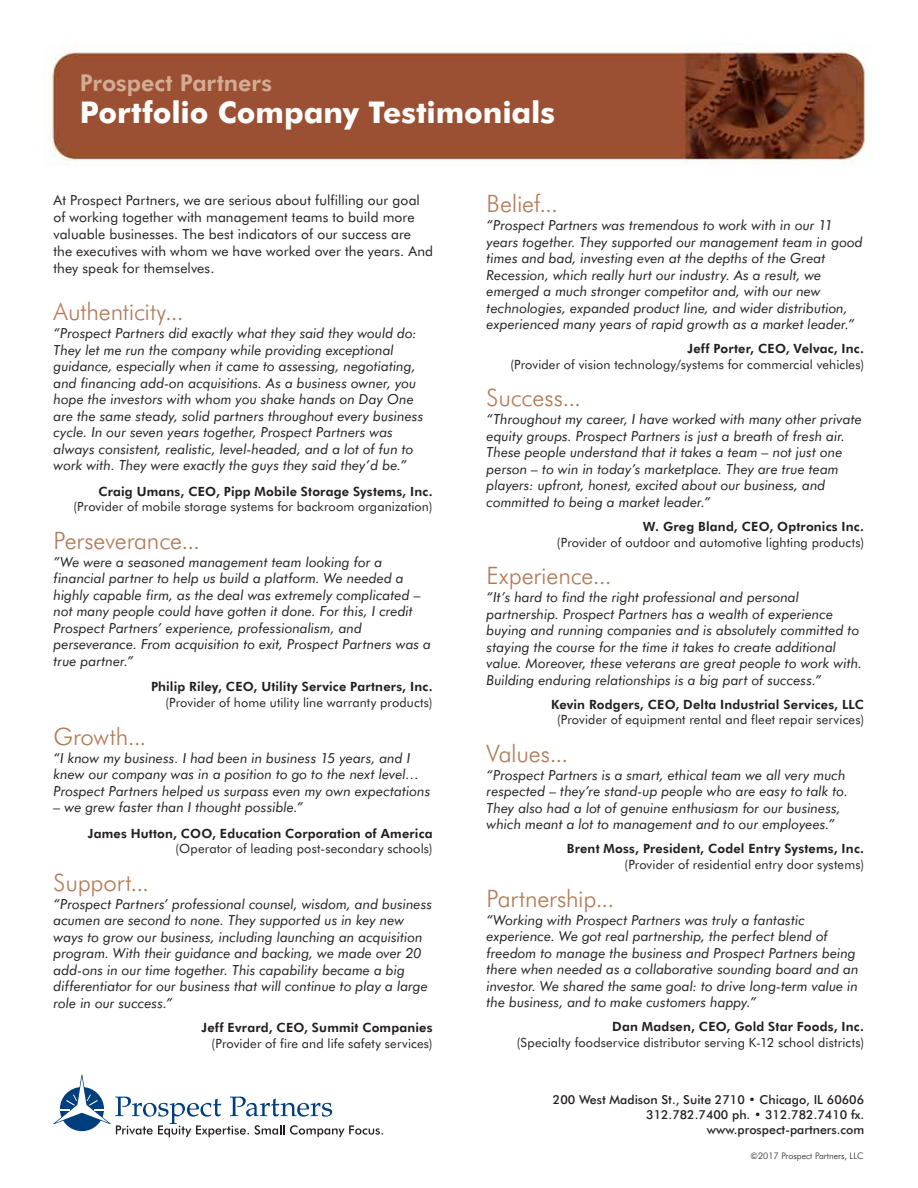
<style>
.page{position:relative;width:918px;height:1188px;background:#fff}
.page>*{position:absolute;margin:0;border:0;box-sizing:border-box;transform-origin:0 0}
.t1{font:700 30px "Futura BT";letter-spacing:-.005em;color:#fff}
.t2{font:300 24px "Futura BT";letter-spacing:-.005em;color:#b37b57}
.t3{font:800 23.25px "Futura BT";color:#d4ac94}
.t4{font:italic 13.8px/16.5px "Futura BT";color:#231f20}
.t5{font:13.8px/16.8px "Futura BT";letter-spacing:.01em;color:#231f20}
.t6{font:12.75px "Futura BT";letter-spacing:.01em;color:#231f20}
.t7{font:800 12.75px "Futura BT";letter-spacing:.015em;color:#231f20}
.t8{font:500 12.3px/15px "Futura BT";color:#231f20;text-align:right}
.t9{font:300 9px "Futura BT";color:#231f20}
.s1{font-weight:400}
</style>
<div class="page">
<img style="left:51px;top:44px;width:822px;height:120px">
<svg style="left:53px;top:1075px;width:330px;height:62px"></svg>
<h3 class="t3" style="left:80px;top:69px;width:194px">Prospect Partners</h3>
<h1 class="t1" style="left:80px;top:94px;width:477px">Portfolio Company Testimonials</h1>
<p class="t5" style="left:54px;top:192px;width:381px">At Prospect Partners, we are serious about fulfilling our goal of working together with management teams to build more valuable businesses. The best indicators of our success are the executives with whom we have worked over the years. And they speak for themselves.</p>
<h2 class="t2" style="left:54px;top:297px;width:132px">Authenticity...</h2>
<p class="t4" style="left:54px;top:325px;width:371px">“Prospect Partners did exactly what they said they would do:<br>They let me run the company while providing exceptional guidance, especially when it came to assessing, negotiating, and financing add-on acquisitions. As a business owner, you hope the investors with whom you shake hands on Day One are the same steady, solid partners throughout every business cycle. In our seven years together, Prospect Partners was always consistent, realistic, level-headed, and a lot of fun to work with. They were exactly the guys they said they’d be.”</p>
<p class="t7" style="left:99px;top:483px;width:336px">Craig Umans, CEO, Pipp Mobile Storage Systems, Inc.</p>
<p class="t6" style="left:74px;top:499px;width:361px">(Provider of mobile storage systems for backroom organization)</p>
<h2 class="t2" style="left:54px;top:526px;width:148px">Perseverance...</h2>
<p class="t4" style="left:54px;top:554px;width:379px">”We were a seasoned management team looking for a financial partner to help us build a platform. We needed a highly capable firm, as the deal was extremely complicated – not many people could have gotten it done. For this, I credit Prospect Partners’ experience, professionalism, and perseverance. From acquisition to exit, Prospect Partners was a true partner.”</p>
<p class="t7" style="left:151px;top:679px;width:283px">Philip Riley, CEO, Utility Service Partners, Inc.</p>
<p class="t6" style="left:165px;top:695px;width:269px">(Provider of home utility line warranty products)</p>
<h2 class="t2" style="left:54px;top:721px;width:94px">Growth...</h2>
<p class="t4" style="left:54px;top:749px;width:378px">“I know my business. I had been in business 15 years, and I knew our company was in a position to go to the next level…<br>Prospect Partners helped us surpass even my own expectations</p>
<p class="t4" style="left:54px;top:799px;width:251px">– we grew faster than I thought possible.”</p>
<p class="t7" style="left:88px;top:825px;width:346px">James Hutton, COO, Education Corporation of America</p>
<p class="t6" style="left:176px;top:841px;width:258px">(Operator of leading post-secondary schools)</p>
<h2 class="t2" style="left:54px;top:868px;width:97px">Support...</h2>
<p class="t4" style="left:54px;top:896px;width:380px">“Prospect Partners’ professional counsel, wisdom, and business acumen are second to none. They supported us in key new ways to grow our business, including launching an acquisition program. With their guidance and backing, we made over 20 add-ons in our time together. This capability became a big differentiator for our business that will continue to play a large role in our success.”</p>
<p class="t7" style="left:202px;top:1020px;width:233px">Jeff Evrard, CEO, Summit Companies</p>
<p class="t6" style="left:212px;top:1035px;width:222px">(Provider of fire and life safety services)</p>
<h2 class="t2" style="left:487px;top:189px;width:73px">Belief...</h2>
<p class="t4" style="left:487px;top:217px;width:378px">“Prospect Partners was tremendous to work with in our 11 years together. They supported our management team in good times and bad, investing even at the depths of the Great Recession, which really hurt our industry. As a result, we emerged a much stronger competitor and, with our new technologies, expanded product line, and wider distribution, experienced many years of rapid growth as a market leader.”</p>
<p class="t7" style="left:687px;top:341px;width:178px">Jeff Porter, CEO, Velvac, Inc.</p>
<p class="t6" style="left:510px;top:357px;width:355px">(Provider of vision technology/systems for commercial vehicles)</p>
<h2 class="t2" style="left:487px;top:383px;width:96px">Success...</h2>
<p class="t4" style="left:487px;top:411px;width:377px">“Throughout my career, I have worked with many other private equity groups. Prospect Partners is just a breath of fresh air.<br>These people understand that it takes a team – not just one person – to win in today’s marketplace. They are true team players: upfront, honest, excited about our business, and committed to being a market leader.”</p>
<p class="t7" style="left:643px;top:519px;width:223px">W. Greg Bland, CEO, Optronics Inc.</p>
<p class="t6" style="left:557px;top:534px;width:309px">(Provider of outdoor and automotive lighting products)</p>
<h2 class="t2" style="left:487px;top:561px;width:127px">Experience...</h2>
<p class="t4" style="left:487px;top:589px;width:377px">“It’s hard to find the right professional and personal partnership. Prospect Partners has a wealth of experience buying and running companies and is absolutely committed to staying the course for the time it takes to create additional value. Moreover, these veterans are great people to work with.<br>Building enduring relationships is a big part of success.”</p>
<p class="t7" style="left:551px;top:696px;width:315px">Kevin Rodgers, CEO, Delta Industrial Services, LLC</p>
<p class="t6" style="left:557px;top:712px;width:308px">(Provider of equipment rental and fleet repair services)</p>
<h2 class="t2" style="left:487px;top:739px;width:83px">Values...</h2>
<p class="t4" style="left:487px;top:767px;width:363px">“Prospect Partners is a smart, ethical team we all very much respected – they’re stand-up people who are easy to talk to.<br>They also had a lot of genuine enthusiasm for our business, which meant a lot to management and to our employees.”</p>
<p class="t7" style="left:567px;top:841px;width:299px">Brent Moss, President, Codel Entry Systems, Inc.</p>
<p class="t6" style="left:625px;top:857px;width:241px">(Provider of residential entry door systems)</p>
<h2 class="t2" style="left:487px;top:883px;width:129px">Partnership...</h2>
<p class="t4" style="left:487px;top:911px;width:374px">“Working with Prospect Partners was truly a fantastic experience. We got real partnership, the perfect blend of freedom to manage the business and Prospect Partners being there when needed as a collaborative sounding board and an investor. We shared the same goal: to drive long-term value in the business, and to make customers happy.”</p>
<p class="t7" style="left:612px;top:1019px;width:253px">Dan Madsen, CEO, Gold Star Foods, Inc.</p>
<p class="t6" style="left:517px;top:1035px;width:349px">(Specialty foodservice distributor serving K-12 school districts)</p>
<p class="t8" style="left:553px;top:1093px;width:313px">200 West Madison St., Suite 2710 • Chicago, IL 60606<br>312.782.7400 ph. • 312.782.7410 fx. www.prospect-partners.com</p>
<p class="t9" style="left:751px;top:1151px;width:114px"><span class="s1">©</span>2017 Prospect Partners, LLC</p>
</div>
